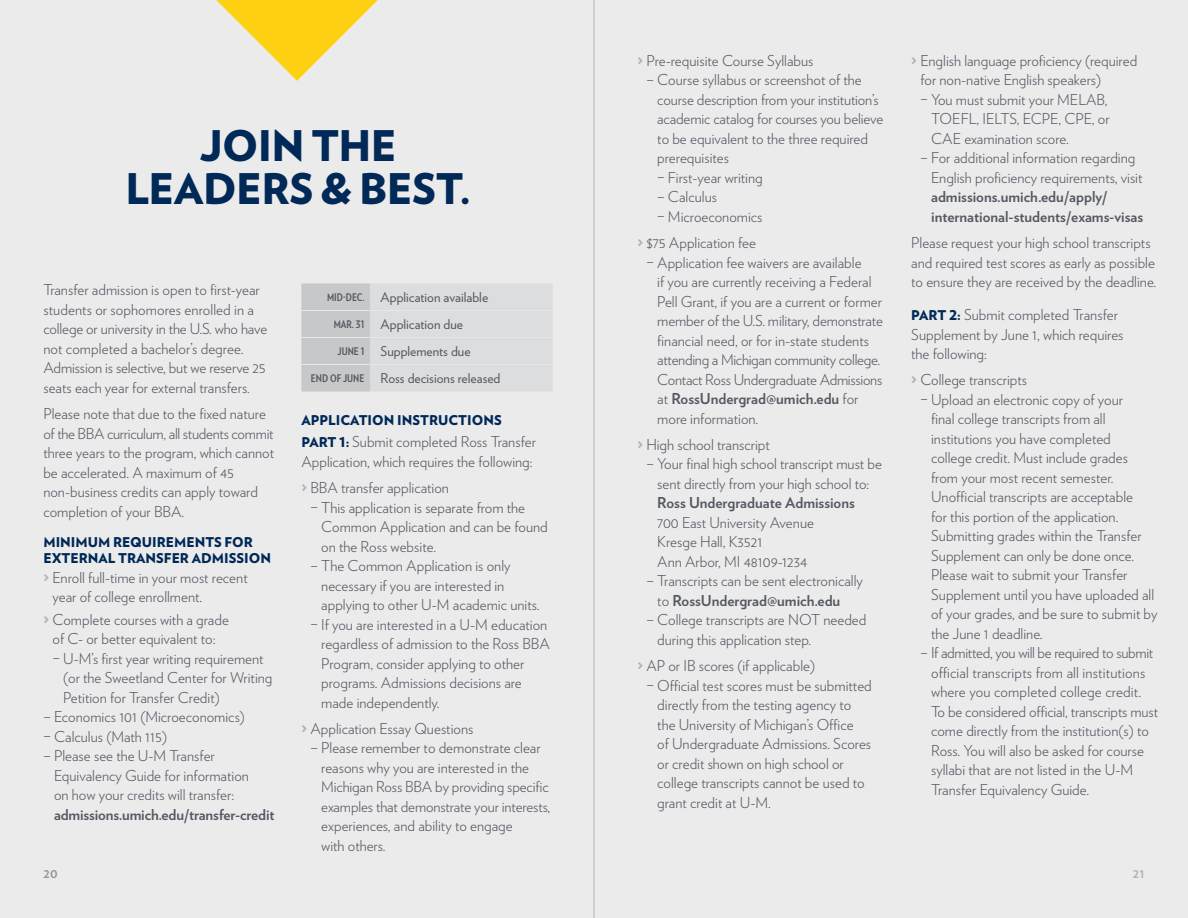
<style>
.page{position:relative;width:1188px;height:918px;background:#ebebec}
.page>*{position:absolute;margin:0;border:0;box-sizing:border-box;transform-origin:0 0}
.t1{font:900 42.15px/43px "Verlag";letter-spacing:-.015em;color:#002957;text-align:center}
.t2{font:300 15px/19.5px "Verlag";color:#545861}
.t3{font:700 15px/19.5px "Verlag";color:#545861}
.t4{font:13.5px "Verlag";color:#545861}
.t5{font:900 13.5px/16.5px "Verlag";color:#002957}
.t6{font:700 13.5px "Verlag";color:#939598}
.t7{font:700 13.5px "Verlag";color:#b1b4b6}
.s1{font-weight:900;color:#b1b4b6}
.s2{font-family:"Verlag Condensed";font-weight:700;font-size:10.5px}
.s3{font-weight:900;font-size:13.5px;color:#002957}
.s4{font-weight:700}
</style>
<div class="page">
<svg style="left:301px;top:284px;width:252px;height:108px"></svg>
<hr style="left:301px;top:310px;width:69px;height:1px;background:#e6e7e8">
<hr style="left:370px;top:310px;width:183px;height:1px;background:#e6e7e8">
<hr style="left:301px;top:337px;width:69px;height:1px;background:#e6e7e8">
<hr style="left:370px;top:337px;width:183px;height:1px;background:#e6e7e8">
<hr style="left:301px;top:364px;width:69px;height:1px;background:#e6e7e8">
<hr style="left:370px;top:364px;width:183px;height:1px;background:#e6e7e8">
<svg style="left:216px;top:0;width:162px;height:81px"></svg>
<hr style="left:594px;top:0;width:1px;height:918px;background:#b1b4b6">
<h1 class="t1" style="left:126px;top:122px;width:347px">JOIN THE<br>LEADERS &amp; BEST.</h1>
<p class="t2" style="left:43px;top:280px;width:226px">Transfer admission is open to first-year students or sophomores enrolled in a college or university in the U.S. who have not completed a bachelor’s degree.<br>Admission is selective, but we reserve 25 seats each year for external transfers.</p>
<p class="t2" style="left:43px;top:403px;width:232px">Please note that due to the fixed nature of the BBA curriculum, all students commit three years to the program, which cannot be accelerated. A maximum of 45 non-business credits can apply toward completion of your BBA.</p>
<p class="t5" style="left:43px;top:533px;width:229px">MINIMUM REQUIREMENTS FOR<br>EXTERNAL TRANSFER ADMISSION</p>
<p class="t2" style="left:53px;top:567px;width:197px;text-indent:-9px"><span class="s1">&gt;</span> Enroll full-time in your most recent year of college enrollment.</p>
<p class="t2" style="left:43px;top:609px;width:187px;text-align:center"><span class="s1">&gt;</span> Complete courses with a grade of C- or better equivalent to:</p>
<p class="t2" style="left:63px;top:648px;width:211px;text-indent:-11px">– U-M’s first year writing requirement (or the Sweetland Center for Writing<br>Petition for Transfer Credit)</p>
<p class="t2" style="left:43px;top:707px;width:203px">– Economics 101 (Microeconomics)</p>
<p class="t2" style="left:43px;top:726px;width:125px">– Calculus (Math 115)</p>
<p class="t2" style="left:54px;top:746px;width:196px;text-indent:-11px">– Please see the U-M Transfer<br>Equivalency Guide for information on how your credits will transfer:</p>
<p class="t3" style="left:54px;top:804px;width:222px">admissions.umich.edu/transfer-credit</p>
<p class="t4" style="left:327px;top:287px;width:163px"><span class="s2">MID-DEC.</span> Application available</p>
<p class="t4" style="left:334px;top:314px;width:131px"><span class="s2">MAR. 31</span> Application due</p>
<p class="t4" style="left:338px;top:341px;width:135px"><span class="s2">JUNE 1</span> Supplements due</p>
<p class="t4" style="left:311px;top:368px;width:191px"><span class="s2">END OF JUNE</span> Ross decisions released</p>
<p class="t5" style="left:301px;top:411px;width:202px">APPLICATION INSTRUCTIONS</p>
<p class="t2" style="left:301px;top:431px;width:236px"><span class="s3">PART 1:</span> Submit completed Ross Transfer<br>Application, which requires the following:</p>
<p class="t2" style="left:301px;top:477px;width:149px"><span class="s1">&gt;</span> BBA transfer application</p>
<p class="t2" style="left:321px;top:497px;width:228px;text-indent:-11px">– This application is separate from the<br>Common Application and can be found on the Ross website.</p>
<p class="t2" style="left:321px;top:555px;width:220px;text-indent:-11px">– The Common Application is only necessary if you are interested in applying to other U-M academic units.</p>
<p class="t2" style="left:321px;top:614px;width:230px;text-indent:-11px">– If you are interested in a U-M education regardless of admission to the Ross BBA Program, consider applying to other programs. Admissions decisions are made independently.</p>
<p class="t2" style="left:301px;top:718px;width:174px"><span class="s1">&gt;</span> Application Essay Questions</p>
<p class="t2" style="left:321px;top:737px;width:231px;text-indent:-11px">– Please remember to demonstrate clear reasons why you are interested in the Michigan Ross BBA by providing specific examples that demonstrate your interests, experiences, and ability to engage<br>with others.</p>
<p class="t2" style="left:637px;top:50px;width:178px"><span class="s1">&gt;</span> Pre-requisite Course Syllabus</p>
<p class="t2" style="left:657px;top:69px;width:228px;text-indent:-11px">– Course syllabus or screenshot of the course description from your institution’s academic catalog for courses you believe to be equivalent to the three required prerequisites</p>
<p class="t2" style="left:657px;top:167px;width:107px">– First-year writing</p>
<p class="t2" style="left:657px;top:186px;width:61px">– Calculus</p>
<p class="t2" style="left:637px;top:203px;width:127px;line-height:26.2px;text-indent:20px">– Microeconomics <span class="s1">&gt;</span> $75 Application fee</p>
<p class="t2" style="left:657px;top:252px;width:227px;text-indent:-11px">– Application fee waivers are available<br>if you are currently receiving a Federal Pell Grant, if you are a current or former member of the U.S. military, demonstrate financial need, or for in-state students attending a Michigan community college.<br>Contact Ross Undergraduate Admissions at <span class="s4">RossUndergrad@umich.edu</span> for more information.</p>
<p class="t2" style="left:637px;top:434px;width:134px"><span class="s1">&gt;</span> High school transcript</p>
<p class="t2" style="left:647px;top:453px;width:237px;text-align:center">– Your final high school transcript must be sent directly from your high school to:</p>
<p class="t3" style="left:657px;top:492px;width:199px">Ross Undergraduate Admissions</p>
<p class="t2" style="left:657px;top:512px;width:158px">700 East University Avenue<br>Kresge Hall, K3521<br>Ann Arbor, MI 48109-1234</p>
<p class="t2" style="left:657px;top:570px;width:207px;text-indent:-11px">– Transcripts can be sent electronically to <span class="s4">RossUndergrad@umich.edu</span></p>
<p class="t2" style="left:657px;top:609px;width:211px;text-indent:-11px">– College transcripts are NOT needed during this application step.</p>
<p class="t2" style="left:637px;top:655px;width:179px"><span class="s1">&gt;</span> AP or IB scores (if applicable)</p>
<p class="t2" style="left:657px;top:675px;width:216px;text-indent:-11px">– Official test scores must be submitted directly from the testing agency to the University of Michigan’s Office<br>of Undergraduate Admissions. Scores or credit shown on high school or college transcripts cannot be used to grant credit at U-M.</p>
<p class="t2" style="left:920px;top:50px;width:218px;text-indent:-9px"><span class="s1">&gt;</span> English language proficiency (required for non-native English speakers)</p>
<p class="t2" style="left:931px;top:89px;width:180px;text-indent:-11px">– You must submit your MELAB,<br>TOEFL, IELTS, ECPE, CPE, or<br>CAE examination score.</p>
<p class="t2" style="left:931px;top:147px;width:213px;text-indent:-11px">– For additional information regarding<br>English proficiency requirements, visit</p>
<p class="t3" style="left:931px;top:186px;width:214px">admissions.umich.edu/apply/ international-students/exams-visas</p>
<p class="t2" style="left:911px;top:232px;width:247px">Please request your high school transcripts and required test scores as early as possible to ensure they are received by the deadline.</p>
<p class="t2" style="left:911px;top:304px;width:214px"><span class="s3">PART 2:</span> Submit completed Transfer<br>Supplement by June 1, which requires the following:</p>
<p class="t2" style="left:911px;top:369px;width:117px"><span class="s1">&gt;</span> College transcripts</p>
<p class="t2" style="left:931px;top:389px;width:228px;text-indent:-11px">– Upload an electronic copy of your<br>final college transcripts from all institutions you have completed<br>college credit. Must include grades from your most recent semester.<br>Unofficial transcripts are acceptable<br>for this portion of the application.<br>Submitting grades within the Transfer Supplement can only be done once.<br>Please wait to submit your Transfer Supplement until you have uploaded all of your grades, and be sure to submit by the June 1 deadline.</p>
<p class="t2" style="left:931px;top:642px;width:228px;text-indent:-11px">– If admitted, you will be required to submit official transcripts from all institutions where you completed college credit.<br>To be considered official, transcripts must come directly from the institution(s) to Ross. You will also be asked for course syllabi that are not listed in the U-M Transfer Equivalency Guide.</p>
<p class="t6" style="left:43px;top:862px;width:16px">20</p>
<p class="t7" style="left:1133px;top:862px;width:13px">21</p>
</div>
